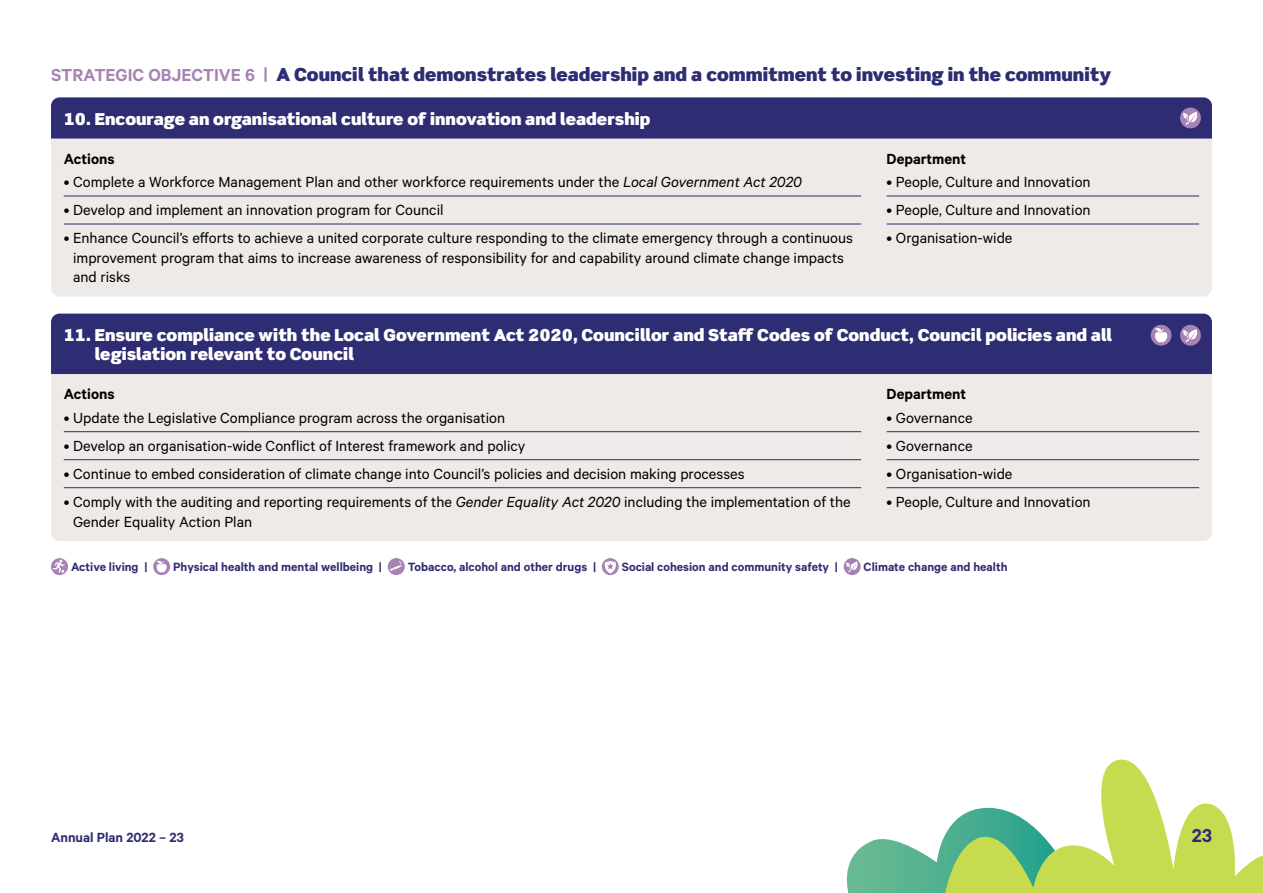
<style>
.page{position:relative;width:1263px;height:893px;background:#fff}
.page>*{position:absolute;margin:0;border:0;box-sizing:border-box;transform-origin:0 0}
.t1{font:600 21px "Calibre";color:#2e2c72}
.t2{font:900 18px "Scene Std";color:#2e2c72}
.t3{font:16.5px/19.5px "Calibre";color:#000}
.t4{font:900 16.5px/19.5px "Scene Std";color:#fff}
.t5{font:600 16.5px "Calibre";color:#000}
.t6{font:600 15px "Calibre";color:#2e2c72}
.t7{font:600 13.5px "Calibre";color:#2e2c72}
.s1{font-family:"Calibre";font-weight:600;font-size:19.5px;color:#a782b4}
.s2{font-style:italic}
</style>
<div class="page">
<div style="left:51px;top:314px;width:1161px;height:60px;background:#2e2c72"></div>
<div style="left:51px;top:374px;width:823px;height:167px;background:#edeae7"></div>
<hr style="left:64px;top:431px;width:797px;height:1px;background:#2e2c72">
<hr style="left:64px;top:459px;width:797px;height:1px;background:#2e2c72">
<hr style="left:64px;top:487px;width:797px;height:1px;background:#2e2c72">
<div style="left:874px;top:374px;width:338px;height:167px;background:#edeae7"></div>
<hr style="left:887px;top:431px;width:312px;height:1px;background:#2e2c72">
<hr style="left:887px;top:459px;width:312px;height:1px;background:#2e2c72">
<hr style="left:887px;top:487px;width:312px;height:1px;background:#2e2c72">
<div style="left:1151px;top:325px;width:20px;height:21px;background:#a782b4;border-radius:50%"></div>
<svg style="left:1155px;top:328px;width:13px;height:15px"></svg>
<div style="left:1180px;top:325px;width:21px;height:21px;background:#a782b4;border-radius:50%"></div>
<svg style="left:1183px;top:329px;width:15px;height:17px"></svg>
<div style="left:51px;top:139px;width:823px;height:158px;background:#edeae7"></div>
<hr style="left:64px;top:196px;width:797px;height:1px;background:#2e2c72">
<hr style="left:64px;top:224px;width:797px;height:1px;background:#2e2c72">
<div style="left:874px;top:139px;width:338px;height:158px;background:#edeae7"></div>
<hr style="left:887px;top:196px;width:312px;height:1px;background:#2e2c72">
<hr style="left:887px;top:224px;width:312px;height:1px;background:#2e2c72">
<div style="left:51px;top:97px;width:1161px;height:42px;background:#2e2c72"></div>
<svg style="left:846px;top:844px;width:20px;height:49px"></svg>
<svg style="left:866px;top:759px;width:397px;height:134px"></svg>
<div style="left:51px;top:558px;width:17px;height:17px;background:#a782b4;border-radius:50%"></div>
<svg style="left:53px;top:559px;width:12px;height:14px"></svg>
<div style="left:153px;top:558px;width:17px;height:17px;background:#a782b4;border-radius:50%"></div>
<svg style="left:156px;top:561px;width:11px;height:12px"></svg>
<div style="left:388px;top:558px;width:17px;height:17px;background:#a782b4;border-radius:50%"></div>
<svg style="left:390px;top:561px;width:12px;height:10px"></svg>
<svg style="left:602px;top:558px;width:17px;height:17px"></svg>
<svg style="left:605px;top:561px;width:11px;height:12px"></svg>
<div style="left:844px;top:558px;width:17px;height:17px;background:#a782b4;border-radius:50%"></div>
<svg style="left:846px;top:562px;width:12px;height:13px"></svg>
<div style="left:1180px;top:108px;width:21px;height:20px;background:#a782b4;border-radius:50%"></div>
<svg style="left:1183px;top:112px;width:15px;height:17px"></svg>
<p class="t2" style="left:51px;top:63px;width:1062px"><span class="s1">STRATEGIC OBJECTIVE 6 |</span> A Council that demonstrates leadership and a commitment to investing in the community</p>
<p class="t4" style="left:64px;top:108px;width:588px">10. Encourage an organisational culture of innovation and leadership</p>
<p class="t5" style="left:64px;top:149px;width:52px">Actions</p>
<p class="t3" style="left:64px;top:172px;width:740px">• Complete a Workforce Management Plan and other workforce requirements under the <span class="s2">Local Government Act 2020</span></p>
<p class="t3" style="left:64px;top:200px;width:381px">• Develop and implement an innovation program for Council</p>
<p class="t3" style="left:73px;top:228px;width:781px;text-indent:-9px">• Enhance Council’s efforts to achieve a united corporate culture responding to the climate emergency through a continuous improvement program that aims to increase awareness of responsibility for and capability around climate change impacts and risks</p>
<p class="t5" style="left:887px;top:149px;width:81px">Department</p>
<p class="t3" style="left:887px;top:172px;width:205px">• People, Culture and Innovation</p>
<p class="t3" style="left:887px;top:200px;width:205px">• People, Culture and Innovation</p>
<p class="t3" style="left:887px;top:228px;width:127px">• Organisation-wide</p>
<p class="t4" style="left:95px;top:325px;width:1019px;text-indent:-31px">11. Ensure compliance with the Local Government Act 2020, Councillor and Staff Codes of Conduct, Council policies and all legislation relevant to Council</p>
<p class="t5" style="left:64px;top:384px;width:52px">Actions</p>
<p class="t3" style="left:64px;top:407px;width:443px">• Update the Legislative Compliance program across the organisation</p>
<p class="t3" style="left:64px;top:435px;width:463px">• Develop an organisation-wide Conflict of Interest framework and policy</p>
<p class="t3" style="left:64px;top:463px;width:682px">• Continue to embed consideration of climate change into Council’s policies and decision making processes</p>
<p class="t3" style="left:73px;top:491px;width:779px;text-indent:-9px">• Comply with the auditing and reporting requirements of the <span class="s2">Gender Equality Act 2020</span> including the implementation of the<br>Gender Equality Action Plan</p>
<p class="t5" style="left:887px;top:384px;width:81px">Department</p>
<p class="t3" style="left:887px;top:407px;width:87px">• Governance</p>
<p class="t3" style="left:887px;top:435px;width:87px">• Governance</p>
<p class="t3" style="left:887px;top:463px;width:127px">• Organisation-wide</p>
<p class="t3" style="left:887px;top:491px;width:205px">• People, Culture and Innovation</p>
<p class="t7" style="left:71px;top:558px;width:78px">Active living |</p>
<p class="t7" style="left:173px;top:558px;width:210px">Physical health and mental wellbeing |</p>
<p class="t7" style="left:408px;top:558px;width:190px">Tobacco, alcohol and other drugs |</p>
<p class="t7" style="left:622px;top:558px;width:218px">Social cohesion and community safety |</p>
<p class="t7" style="left:864px;top:558px;width:145px">Climate change and health</p>
<p class="t6" style="left:51px;top:828px;width:134px">Annual Plan 2022 – 23</p>
<p class="t1" style="left:1192px;top:823px;width:22px">23</p>
</div>
